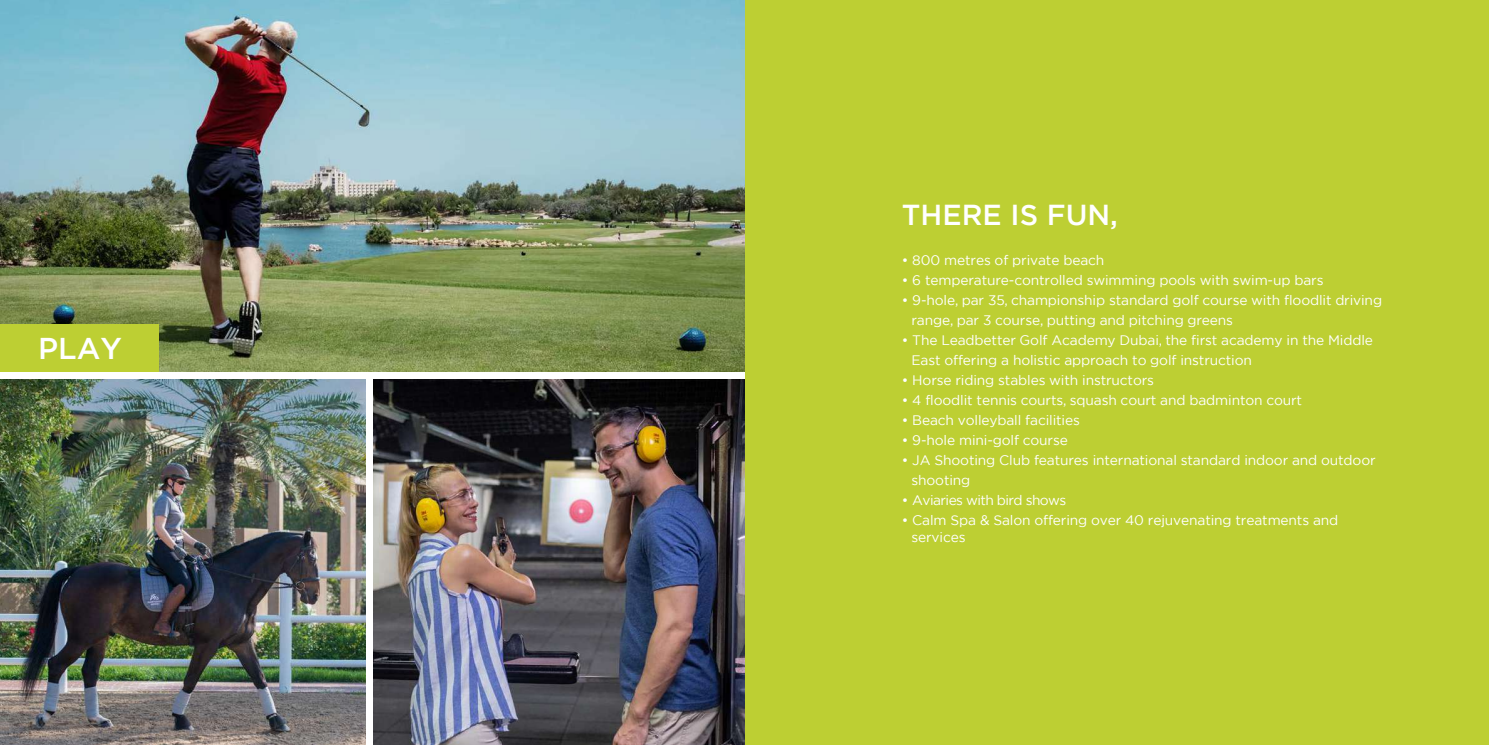
<style>
.page{position:relative;width:1489px;height:745px;background:#fff}
.page>*{position:absolute;margin:0;border:0;box-sizing:border-box;transform-origin:0 0}
.t1{font:500 30px "Gotham";color:#fff}
.t2{font:500 28.75px "Gotham";color:#fff}
.t3{font:13.75px/20px "Gotham";letter-spacing:-.01em;color:#fff}
.t4{font:13.75px "Gotham";letter-spacing:-.04em;color:#fff}
</style>
<div class="page">
<div style="left:744px;top:0;width:744px;height:744px;background:#bdcf33"></div>
<img style="left:0;top:0;width:744px;height:744px">
<div style="left:0;top:324px;width:158px;height:48px;background:#bdcf33"></div>
<div style="left:0;top:372px;width:744px;height:7px;background:#fff"></div>
<div style="left:366px;top:375px;width:7px;height:369px;background:#fff"></div>
<h1 class="t1" style="left:38px;top:329px;width:85px">PLAY</h1>
<h2 class="t2" style="left:901px;top:196px;width:217px">THERE IS FUN,</h2>
<p class="t3" style="left:901px;top:249px;width:204px">• 800 metres of private beach</p>
<p class="t3" style="left:901px;top:269px;width:423px">• 6 temperature-controlled swimming pools with swim-up bars</p>
<p class="t3" style="left:901px;top:289px;width:481px">• 9-hole, par 35, championship standard golf course with floodlit driving</p>
<p class="t3" style="left:911px;top:309px;width:323px">range, par 3 course, putting and pitching greens</p>
<p class="t3" style="left:911px;top:329px;width:463px;text-indent:-10px">• The Leadbetter Golf Academy Dubai, the first academy in the Middle<br>East offering a holistic approach to golf instruction</p>
<p class="t3" style="left:901px;top:369px;width:254px">• Horse riding stables with instructors</p>
<p class="t3" style="left:901px;top:389px;width:402px">• 4 floodlit tennis courts, squash court and badminton court</p>
<p class="t3" style="left:901px;top:409px;width:179px">• Beach volleyball facilities</p>
<p class="t3" style="left:901px;top:450px;width:475px">• JA Shooting Club features international standard indoor and outdoor</p>
<p class="t3" style="left:901px;top:429px;width:167px">• 9-hole mini-golf course</p>
<p class="t3" style="left:911px;top:470px;width:60px">shooting</p>
<p class="t4" style="left:901px;top:491px;width:166px">• Aviaries with bird shows</p>
<p class="t3" style="left:911px;top:511px;width:428px;line-height:16.5px;text-indent:-10px">• Calm Spa &amp; Salon offering over 40 rejuvenating treatments and services</p>
</div>
